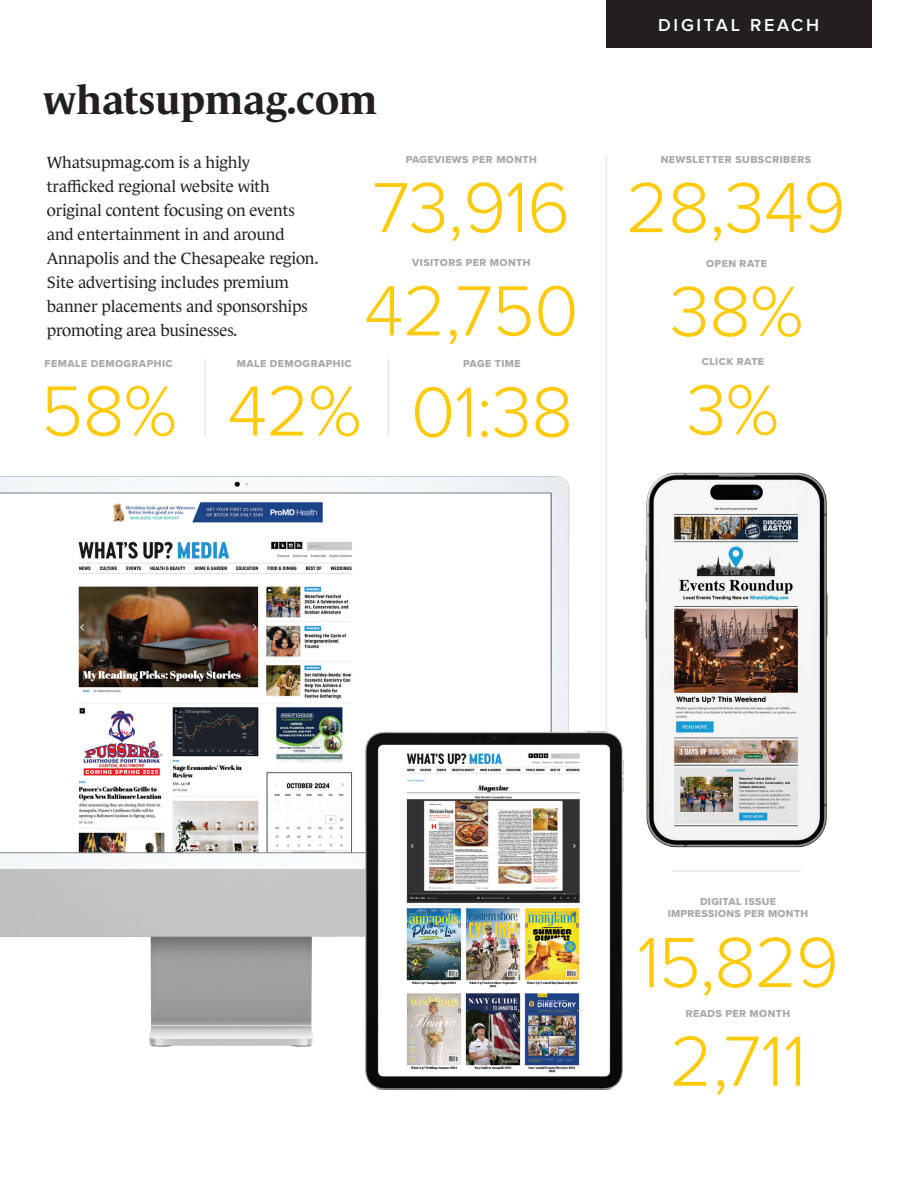
<style>
.page{position:relative;width:918px;height:1188px;background:#fff}
.page>*{position:absolute;margin:0;border:0;box-sizing:border-box;transform-origin:0 0}
.t1{font:300 73.5px/98.7px "Proxima Nova";letter-spacing:-.01em;color:#feca0a;text-align:center}
.t2{font:700 40.5px "Le Monde Journal Std";color:#231f20}
.t3{font:600 18px "Proxima Nova";letter-spacing:.15em;color:#fff}
.t4{font:16.5px/24px "Le Monde Journal Std";letter-spacing:-.01em;color:#231f20}
.t5{font:10.5px/12px "Proxima Nova Extrabld";letter-spacing:.04em;color:#a8a9ad;text-align:center}
</style>
<div class="page">
<img style="left:0;top:476px;width:570px;height:571px">
<div style="left:606px;top:0;width:266px;height:47px;background:#231f20"></div>
<img style="left:645px;top:472px;width:183px;height:376px">
<hr style="left:204px;top:359px;width:2px;height:77px;background:#e6e7e9">
<hr style="left:388px;top:359px;width:1px;height:77px;background:#e6e7e9">
<hr style="left:672px;top:870px;width:129px;height:2px;background:#e6e7e9">
<hr style="left:606px;top:155px;width:1px;height:932px;background:#e6e7e9">
<img style="left:356px;top:725px;width:268px;height:365px">
<h2 class="t2" style="left:43px;top:77px;width:335px">whatsupmag.com</h2>
<p class="t4" style="left:47px;top:151px;width:273px">Whatsupmag.com is a highly trafficked regional website with original content focusing on events and entertainment in and around Annapolis and the Chesapeake region.<br>Site advertising includes premium banner placements and sponsorships promoting area businesses.</p>
<p class="t5" style="left:45px;top:357px;width:130px">FEMALE DEMOGRAPHIC</p>
<p class="t5" style="left:237px;top:357px;width:117px">MALE DEMOGRAPHIC</p>
<p class="t5" style="left:406px;top:154px;width:133px">PAGEVIEWS PER MONTH</p>
<h1 class="t1" style="left:372px;top:154px;width:199px">73,916</h1>
<p class="t5" style="left:412px;top:257px;width:120px">VISITORS PER MONTH</p>
<h1 class="t1" style="left:364px;top:258px;width:216px">42,750</h1>
<p class="t5" style="left:463px;top:357px;width:59px">PAGE TIME</p>
<h1 class="t1" style="left:41px;top:358px;width:322px">58% 42%</h1>
<h1 class="t1" style="left:411px;top:359px;width:164px">01:38</h1>
<p class="t3" style="left:658px;top:14px;width:163px">DIGITAL REACH</p>
<p class="t5" style="left:661px;top:154px;width:152px">NEWSLETTER SUBSCRIBERS</p>
<h1 class="t1" style="left:626px;top:154px;width:221px">28,349</h1>
<p class="t5" style="left:706px;top:257px;width:62px">OPEN RATE</p>
<h1 class="t1" style="left:670px;top:258px;width:135px">38%</h1>
<p class="t5" style="left:702px;top:355px;width:64px">CLICK RATE</p>
<h1 class="t1" style="left:687px;top:357px;width:94px">3%</h1>
<p class="t5" style="left:668px;top:895px;width:142px">DIGITAL ISSUE<br>IMPRESSIONS PER MONTH</p>
<h1 class="t1" style="left:637px;top:909px;width:203px">15,829<br>2,711</h1>
<p class="t5" style="left:686px;top:1007px;width:106px">READS PER MONTH</p>
</div>
